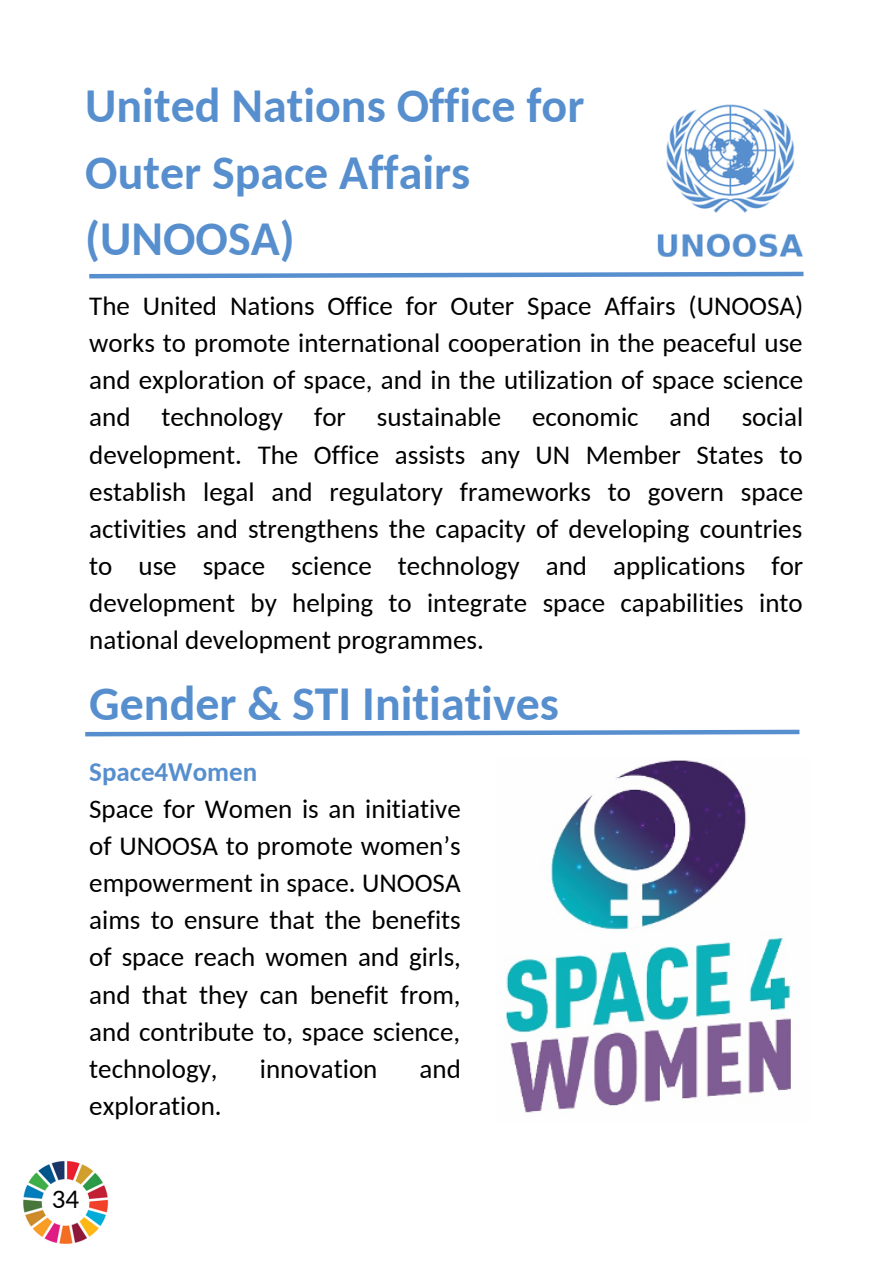
<style>
.page{position:relative;width:893px;height:1264px;background:#fff}
.page>*{position:absolute;margin:0;border:0;box-sizing:border-box;transform-origin:0 0}
.t1{font:700 48px/66.3px "Carlito";color:#578fce}
.t2{font:27px/37px "Carlito";color:#000;text-align:justify}
.t3{font:700 27px "Carlito";color:#578fce}
</style>
<div class="page">
<img style="left:23px;top:1161px;width:86px;height:83px">
<img style="left:657px;top:104px;width:146px;height:153px">
<svg style="left:89px;top:271px;width:715px;height:8px"></svg>
<svg style="left:85px;top:729px;width:715px;height:8px"></svg>
<img style="left:506px;top:760px;width:285px;height:353px">
<p class="t1" style="left:85px;top:77px;width:500px">United Nations Office for<br>Outer Space Affairs (UNOOSA)</p>
<p class="t2" style="left:89px;top:290px;width:715px">The United Nations Office for Outer Space Affairs (UNOOSA) works to promote international cooperation in the peaceful use and exploration of space, and in the utilization of space science and technology for sustainable economic and social development. The Office assists any UN Member States to establish legal and regulatory frameworks to govern space activities and strengthens the capacity of developing countries to use space science technology and applications for development by helping to integrate space capabilities into national development programmes.</p>
<p class="t1" style="left:89px;top:674px;width:471px">Gender &amp; STI Initiatives</p>
<p class="t3" style="left:89px;top:760px;width:169px">Space4Women</p>
<p class="t2" style="left:89px;top:792px;width:373px">Space for Women is an initiative of UNOOSA to promote women’s empowerment in space. UNOOSA aims to ensure that the benefits of space reach women and girls, and that they can benefit from, and contribute to, space science, technology,</p>
<p class="t2" style="left:260px;top:1052px;width:119px">innovation</p>
<p class="t2" style="left:419px;top:1052px;width:43px">and</p>
<p class="t2" style="left:89px;top:1089px;width:134px">exploration.</p>
<p class="t2" style="left:52px;top:1182px;width:29px">34</p>
</div>
